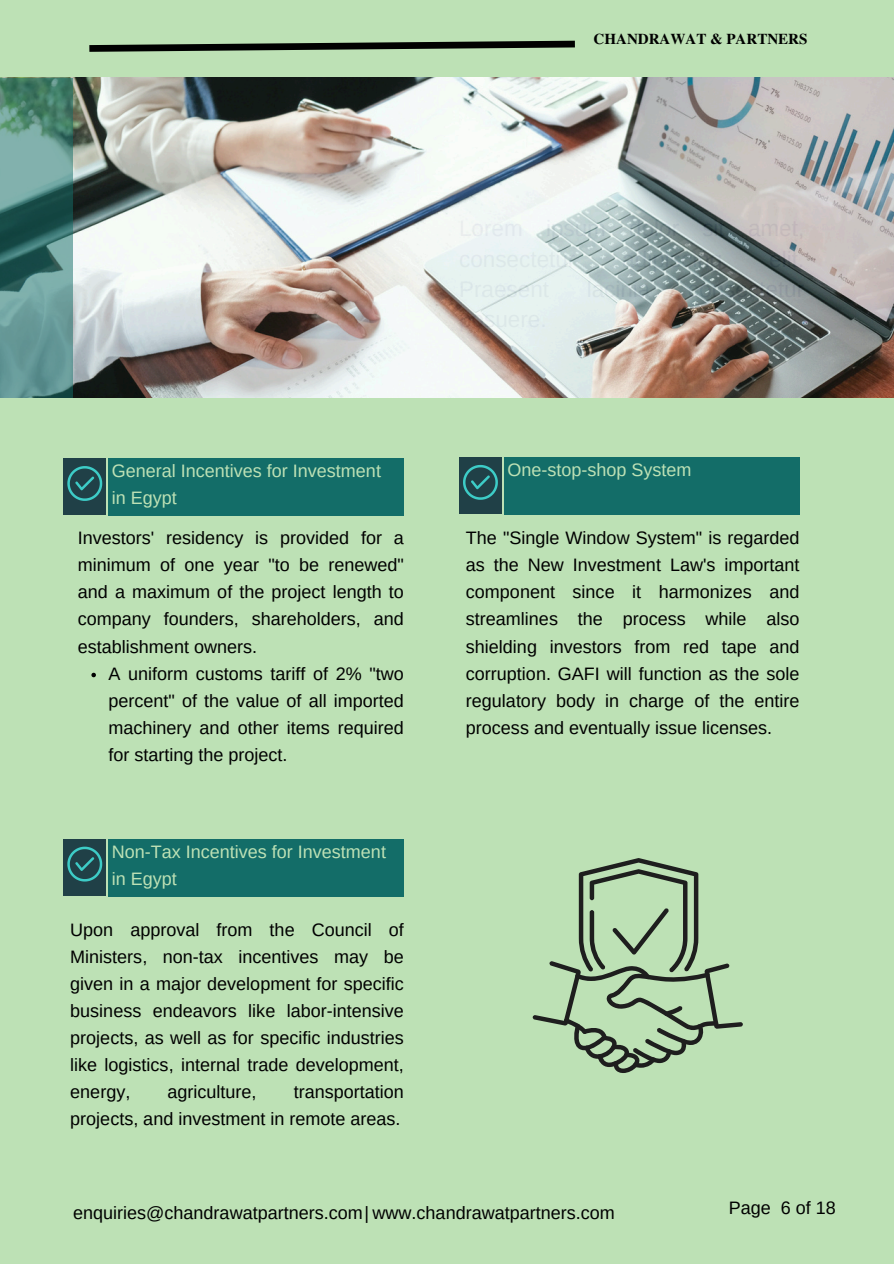
<style>
.page{position:relative;width:894px;height:1264px;background:#fff}
.page>*{position:absolute;margin:0;border:0;box-sizing:border-box;transform-origin:0 0}
.t1{font:18px/27px "Arimo";color:#000;text-align:justify}
.t2{font:18px/27px "Arimo";color:#bde1b5}
.t3{font:700 15px "Te X Gyre Termes";color:#000}
</style>
<div class="page">
<div style="left:0;top:0;width:893px;height:1263px;background:#bde1b5"></div>
<svg style="left:89px;top:40px;width:486px;height:12px"></svg>
<img style="left:73px;top:78px;width:820px;height:319px">
<div style="left:108px;top:458px;width:296px;height:57px;background:#136d68"></div>
<div style="left:63px;top:458px;width:43px;height:56px;background:#204047"></div>
<svg style="left:67px;top:466px;width:35px;height:35px"></svg>
<svg style="left:91px;top:672px;width:5px;height:5px"></svg>
<svg style="left:0;top:78px;width:73px;height:320px;background:#568983"></svg>
<svg style="left:532px;top:858px;width:210px;height:214px"></svg>
<div style="left:108px;top:839px;width:296px;height:57px;background:#136d68"></div>
<div style="left:63px;top:839px;width:43px;height:56px;background:#204047"></div>
<svg style="left:67px;top:846px;width:35px;height:35px"></svg>
<div style="left:504px;top:457px;width:295px;height:57px;background:#136d68"></div>
<div style="left:459px;top:457px;width:42px;height:56px;background:#204047"></div>
<svg style="left:463px;top:465px;width:34px;height:35px"></svg>
<p class="t3" style="left:593px;top:28px;width:215px">CHANDRAWAT &amp; PARTNERS</p>
<p class="t2" style="left:112px;top:457px;width:270px">General Incentives for Investment in Egypt</p>
<h1 class="t1" style="left:78px;top:524px;width:327px">Investors' residency is provided for a minimum of one year "to be renewed" and a maximum of the project length to company founders, shareholders, and establishment owners.</h1>
<p class="t1" style="left:108px;top:659px;width:297px">A uniform customs tariff of 2% "two percent" of the value of all imported machinery and other items required for starting the project.</p>
<p class="t2" style="left:112px;top:837px;width:275px">Non-Tax Incentives for Investment in Egypt</p>
<h2 class="t1" style="left:70px;top:916px;width:335px">Upon approval from the Council of Ministers, non-tax incentives may be given in a major development for specific business endeavors like labor-intensive projects, as well as for specific industries like logistics, internal trade development, energy,</h2>
<h2 class="t1" style="left:70px;top:1078px;width:335px;text-align:right">transportation<br>projects, and investment in remote areas.</h2>
<h2 class="t1" style="left:167px;top:1078px;width:90px">agriculture,</h2>
<h2 class="t2" style="left:507px;top:456px;width:185px">One-stop-shop System</h2>
<p class="t1" style="left:466px;top:524px;width:335px">The "Single Window System" is regarded as the New Investment Law's important component since it harmonizes and streamlines the process while also shielding investors from red tape and corruption. GAFI will function as the sole regulatory body in charge of the entire process and eventually issue licenses.</p>
<h2 class="t1" style="left:73px;top:1199px;width:543px">enquiries@chandrawatpartners.com| www.chandrawatpartners.com</h2>
<h2 class="t1" style="left:728px;top:1194px;width:109px">Page 6 of 18</h2>
</div>
